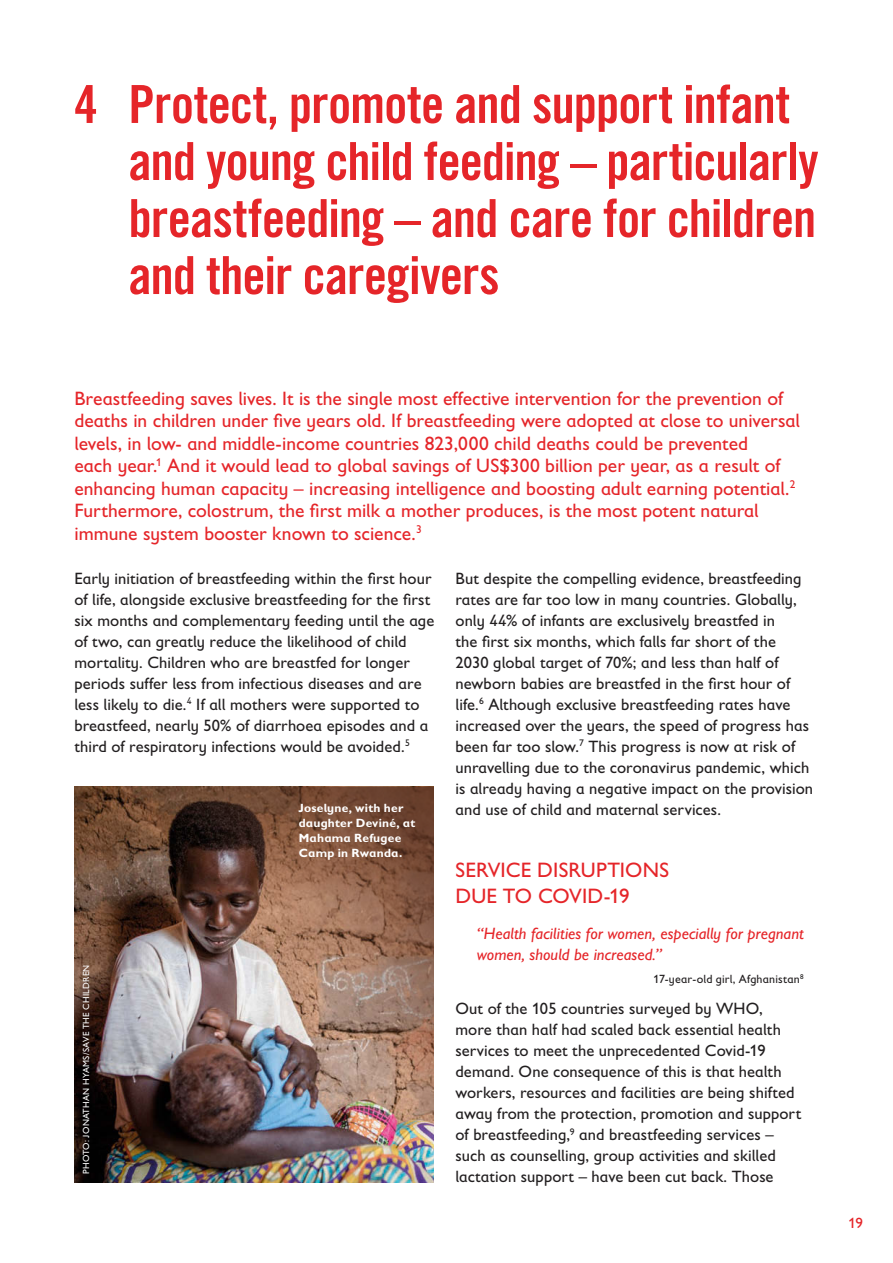
<style>
.page{position:relative;width:893px;height:1263px;background:#fff}
.page>*{position:absolute;margin:0;border:0;box-sizing:border-box;transform-origin:0 0}
.t1{font:52.5px/57px "Trade Gothic LT Std Bd Cn 20";letter-spacing:-.02em;color:#e52529}
.t2{font:21px/25.5px "Gill Sans Infant Std";letter-spacing:.005em;color:#e52529}
.t3{font:19.5px/22.5px "Gill Sans Infant Std";color:#e52529}
.t4{font:16.5px/21px "Gill Sans Infant Std";letter-spacing:.005em;color:#221f20}
.t5{font:italic 16.5px/21px "Gill Sans Infant Std";letter-spacing:.005em;color:#e52529}
.t6{font:15px "Gill Sans Infant Std";color:#e52529}
.t7{font:700 12px/15px "Gill Sans Infant Std";letter-spacing:.015em;color:#fff}
.t8{font:12px "Gill Sans Infant Std";letter-spacing:.015em;color:#221f20}
.t9{font:9px "Gill Sans Infant Std";letter-spacing:.03em;color:#fff}
</style>
<div class="page">
<img style="left:74px;top:787px;width:360px;height:395px">
<img style="left:107px;top:787px;width:327px;height:330px">
<h1 class="t1" style="left:128px;top:75px;width:692px;text-indent:-54px">4 Protect, promote and support infant and young child feeding – particularly breastfeeding – and care for children and their caregivers</h1>
<p class="t3" style="left:74px;top:387px;width:727px">Breastfeeding saves lives. It is the single most effective intervention for the prevention of deaths in children under five years old. If breastfeeding were adopted at close to universal levels, in low- and middle-income countries 823,000 child deaths could be prevented<br>each year.<sup>1</sup> And it would lead to global savings of US$300 billion per year, as a result of enhancing human capacity – increasing intelligence and boosting adult earning potential.<sup>2<br></sup>Furthermore, colostrum, the first milk a mother produces, is the most potent natural immune system booster known to science.<sup>3</sup></p>
<p class="t4" style="left:74px;top:568px;width:361px">Early initiation of breastfeeding within the first hour of life, alongside exclusive breastfeeding for the first six months and complementary feeding until the age of two, can greatly reduce the likelihood of child mortality. Children who are breastfed for longer periods suffer less from infectious diseases and are less likely to die.<sup>4</sup> If all mothers were supported to breastfeed, nearly 50% of diarrhoea episodes and a third of respiratory infections would be avoided.<sup>5</sup></p>
<p class="t4" style="left:455px;top:568px;width:359px">But despite the compelling evidence, breastfeeding rates are far too low in many countries. Globally, only 44% of infants are exclusively breastfed in<br>the first six months, which falls far short of the 2030 global target of 70%; and less than half of newborn babies are breastfed in the first hour of life.<sup>6</sup> Although exclusive breastfeeding rates have increased over the years, the speed of progress has been far too slow.<sup>7</sup> This progress is now at risk of unravelling due to the coronavirus pandemic, which is already having a negative impact on the provision and use of child and maternal services.</p>
<p class="t7" style="left:299px;top:800px;width:118px">Joselyne, with her daughter Deviné, at<br>Mahama Refugee<br>Camp in Rwanda.</p>
<p class="t9" style="left:81px;top:1174px;width:211px;rotate:-90deg">PHOTO: JONATHAN HYAMS/SAVE THE CHILDREN</p>
<p class="t2" style="left:455px;top:857px;width:215px">SERVICE DISRUPTIONS<br>DUE TO COVID-19</p>
<p class="t5" style="left:477px;top:923px;width:328px">“Health facilities for women, especially for pregnant women, should be increased.”</p>
<p class="t8" style="left:654px;top:972px;width:152px">17-year-old girl, Afghanistan<sup>8</sup></p>
<p class="t4" style="left:455px;top:998px;width:347px">Out of the 105 countries surveyed by WHO, more than half had scaled back essential health services to meet the unprecedented Covid-19 demand. One consequence of this is that health workers, resources and facilities are being shifted away from the protection, promotion and support of breastfeeding,<sup>9</sup> and breastfeeding services – such as counselling, group activities and skilled lactation support – have been cut back. Those</p>
<p class="t6" style="left:848px;top:1214px;width:16px">19</p>
</div>
